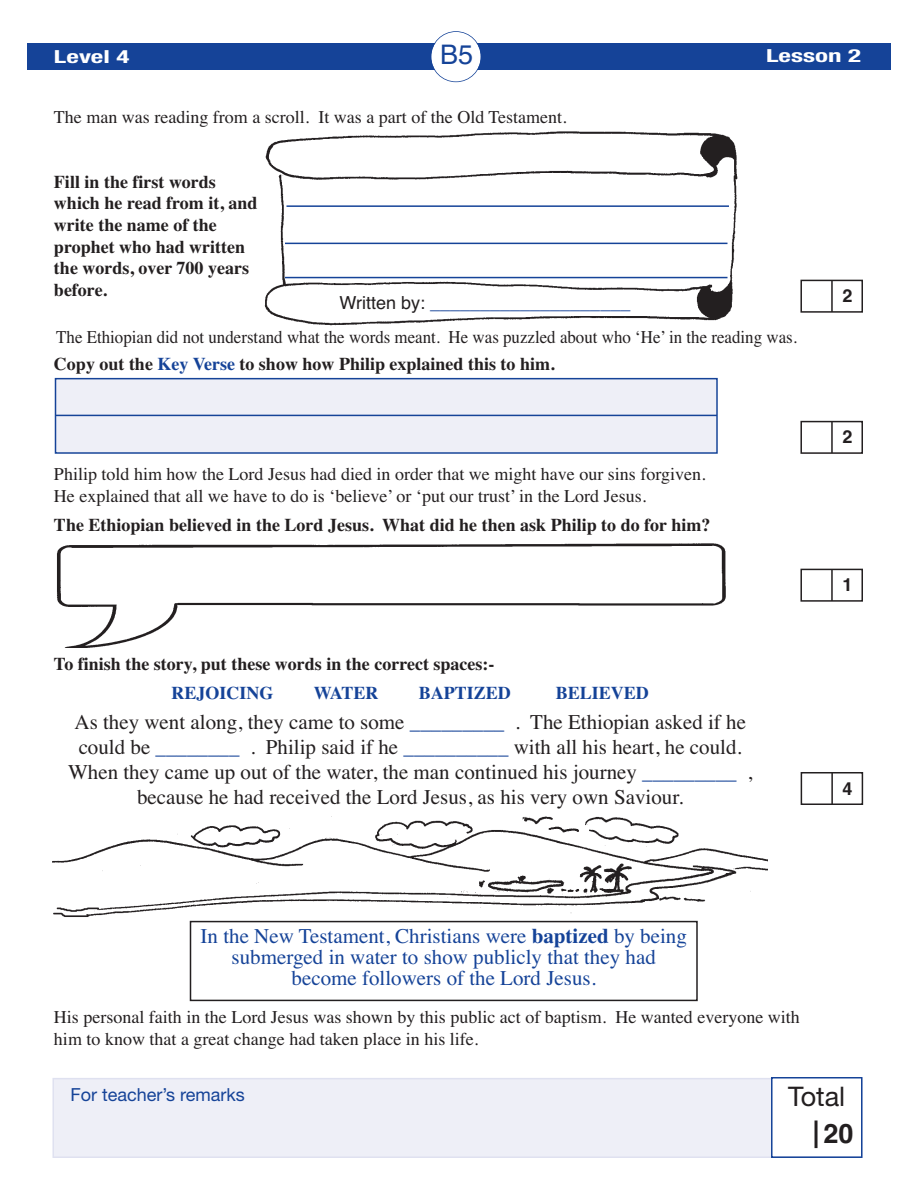
<style>
.page{position:relative;width:918px;height:1188px;background:#fff}
.page>*{position:absolute;margin:0;border:0;box-sizing:border-box;transform-origin:0 0}
.t1{font:27px "Helvetica Neue";color:#231f20}
.t2{font:27px "Helvetica";color:#154398}
.t3{font:700 27px "Helvetica";color:#231f20}
.t4{font:21px/25.2px "Times";color:#231f20;text-align:center}
.t5{font:21px/21px "Times";color:#154398;text-align:center}
.t6{font:18px/21.6px "Times";color:#231f20}
.t7{font:700 18px/21.6px "Times";color:#231f20}
.t8{font:18px/26.7px "Times";color:#231f20;scale:.94 1}
.t9{font:700 18px "Helvetica";color:#154398}
.t10{font:700 18px "Times";color:#154398}
.t11{font:18px "Helvetica Neue";color:#154398}
.t12{font:700 condensed 18px "Helvetica Neue";color:#fff;scale:1.5 1}
.t13{font:700 18px "Helvetica";color:#231f20}
.s1{font-weight:400;color:#231f20}
.s2{font-weight:700}
.s3{font-weight:700;color:#154398}
.s4{color:#154398}
</style>
<div class="page">
<div style="left:27px;top:44px;width:864px;height:26px;background:#154398"></div>
<div style="left:431px;top:32px;width:50px;height:49px;background:#fff;border-radius:50%"></div>
<div style="left:430px;top:31px;width:51px;height:51px;border:2px solid #154398;border-radius:50%"></div>
<div style="left:54px;top:1079px;width:807px;height:77px;background:#eeeff7"></div>
<div style="left:52px;top:1078px;width:810px;height:80px;border:2px solid #dfe1f0"></div>
<div style="left:773px;top:1078px;width:88px;height:78px;background:#fff"></div>
<div style="left:771px;top:1077px;width:91px;height:81px;border:2px solid #154398"></div>
<hr style="left:815px;top:1120px;width:3px;height:28px;background:#231f20">
<svg style="left:800px;top:279px;width:63px;height:34px"></svg>
<div style="left:841px;top:287px;width:18px;height:18px;background:#fff"></div>
<img style="left:264px;top:131px;width:474px;height:195px">
<div style="left:338px;top:291px;width:301px;height:25px;background:#fff"></div>
<hr style="left:286px;top:205px;width:443px;height:2px;background:#154398">
<hr style="left:285px;top:243px;width:443px;height:1px;background:#154398">
<hr style="left:285px;top:277px;width:443px;height:1px;background:#154398">
<svg style="left:800px;top:420px;width:63px;height:34px"></svg>
<div style="left:841px;top:428px;width:18px;height:18px;background:#fff"></div>
<svg style="left:54px;top:377px;width:664px;height:77px;background:#e1e5f1"></svg>
<svg style="left:800px;top:568px;width:63px;height:34px"></svg>
<div style="left:841px;top:576px;width:18px;height:18px;background:#fff"></div>
<div style="left:190px;top:921px;width:508px;height:80px;border:2px solid #231f20"></div>
<img style="left:52px;top:816px;width:716px;height:101px">
<svg style="left:800px;top:772px;width:64px;height:33px"></svg>
<div style="left:841px;top:779px;width:18px;height:18px;background:#fff"></div>
<img style="left:57px;top:543px;width:669px;height:105px">
<p class="t12" style="left:54px;top:46px;width:52px">Level 4</p>
<h1 class="t2" style="left:440px;top:45px;width:35px">B5</h1>
<p class="t12" style="left:766px;top:46px;width:65px">Lesson 2</p>
<p class="t6" style="left:54px;top:108px;width:514px">The man was reading from a scroll. It was a part of the Old Testament.</p>
<p class="t7" style="left:54px;top:173px;width:205px">Fill in the first words which he read from it, and write the name of the prophet who had written the words, over 700 years before.</p>
<p class="t9" style="left:339px;top:296px;width:292px"><span class="s1">Written by:</span> ____________________</p>
<p class="t8" style="left:54px;top:325px;width:792px">The Ethiopian did not understand what the words meant. He was puzzled about who ‘He’ in the reading was.<br><span class="s2">Copy out the</span> <span class="s3">Key Verse</span> <span class="s2">to show how Philip explained this to him.</span></p>
<p class="t6" style="left:54px;top:465px;width:653px">Philip told him how the Lord Jesus had died in order that we might have our sins forgiven.<br>He explained that all we have to do is ‘believe’ or ‘put our trust’ in the Lord Jesus.</p>
<p class="t7" style="left:54px;top:516px;width:658px">The Ethiopian believed in the Lord Jesus. What did he then ask Philip to do for him?</p>
<p class="t7" style="left:54px;top:655px;width:442px">To finish the story, put these words in the correct spaces:-</p>
<p class="t10" style="left:172px;top:686px;width:104px">REJOICING</p>
<p class="t10" style="left:314px;top:686px;width:66px">WATER</p>
<p class="t10" style="left:419px;top:686px;width:94px">BAPTIZED</p>
<p class="t10" style="left:556px;top:686px;width:95px">BELIEVED</p>
<p class="t4" style="left:68px;top:711px;width:686px">As they went along, they came to some <span class="s4">_________</span> . The Ethiopian asked if he could be <span class="s4">________</span> . Philip said if he <span class="s4">__________</span> with all his heart, he could.<br>When they came up out of the water, the man continued his journey <span class="s4">_________</span> , because he had received the Lord Jesus, as his very own Saviour.</p>
<p class="t13" style="left:842px;top:289px;width:12px">2</p>
<p class="t13" style="left:842px;top:431px;width:12px">2</p>
<p class="t13" style="left:842px;top:578px;width:12px">1</p>
<p class="t13" style="left:843px;top:782px;width:12px">4</p>
<p class="t5" style="left:201px;top:927px;width:488px">In the New Testament, Christians were <span class="s2">baptized</span> by being submerged in water to show publicly that they had become followers of the Lord Jesus.</p>
<p class="t6" style="left:54px;top:1008px;width:747px">His personal faith in the Lord Jesus was shown by this public act of baptism. He wanted everyone with him to know that a great change had taken place in his life.</p>
<p class="t11" style="left:70px;top:1088px;width:176px">For teacher’s remarks</p>
<h1 class="t1" style="left:788px;top:1086px;width:58px">Total</h1>
<h1 class="t3" style="left:824px;top:1123px;width:32px">20</h1>
</div>
